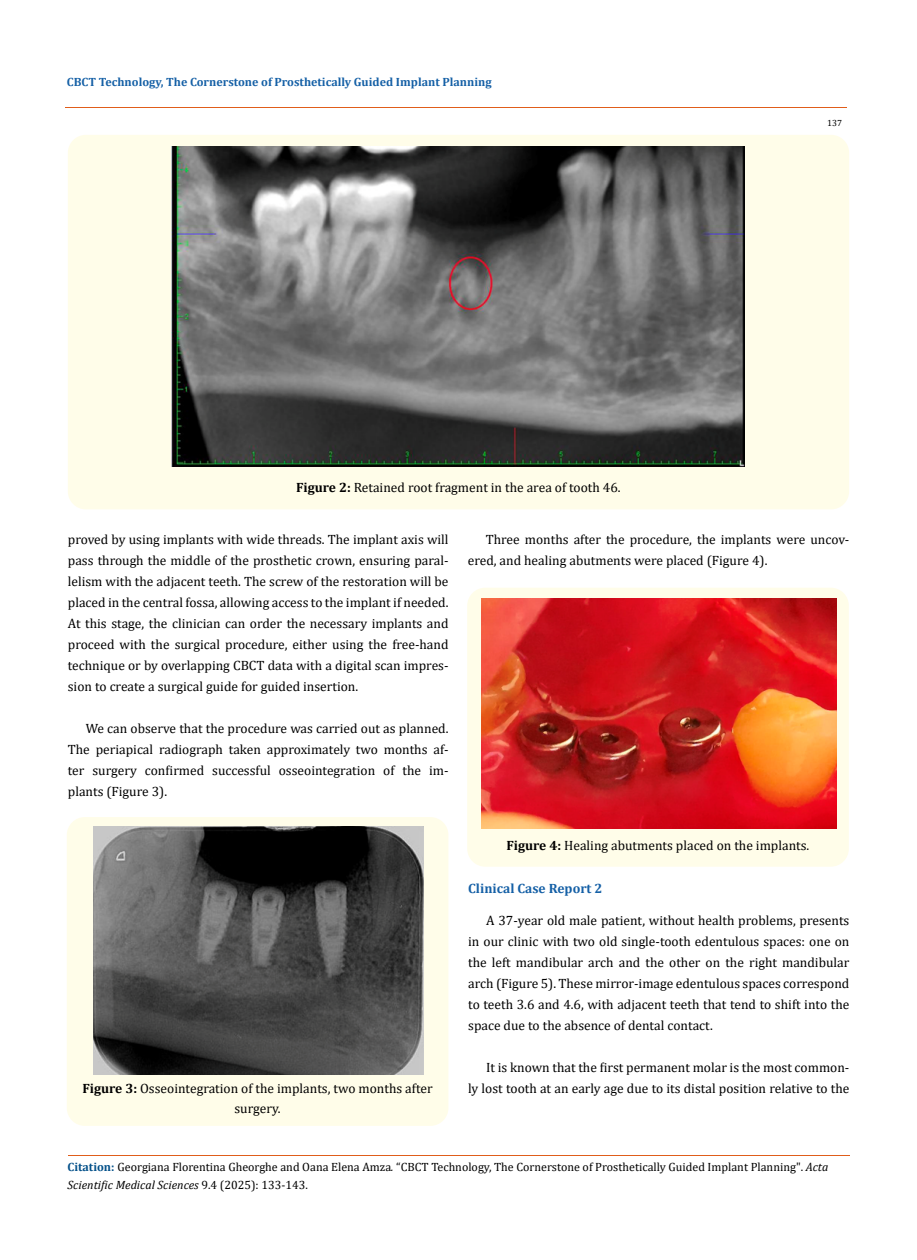
<style>
.page{position:relative;width:917px;height:1260px;background:#fff}
.page>*{position:absolute;margin:0;border:0;box-sizing:border-box;transform-origin:0 0}
.t1{font:13.5px/21px "Cambria";color:#000;text-align:justify}
.t2{font:700 13.5px "Cambria";color:#1560a6}
.t3{font:12px/18px "Cambria";color:#000}
.t4{font:700 12px "Cambria";color:#1560a6}
.t5{font:9px "Cambria";color:#000}
.s1{font-weight:700}
.s2{font-weight:700;color:#035089}
.s3{font-style:italic}
</style>
<div class="page">
<hr style="left:65px;top:108px;width:782px;height:1px;background:#e05d1a">
<hr style="left:68px;top:1156px;width:781px;height:1px;background:#e05d1a">
<div style="left:68px;top:135px;width:781px;height:374px;background:#fffde9;border-radius:18px"></div>
<img style="left:172px;top:146px;width:572px;height:321px">
<div style="left:67px;top:817px;width:381px;height:309px;background:#fffde9;border-radius:18px"></div>
<img style="left:94px;top:827px;width:329px;height:247px">
<div style="left:467px;top:588px;width:381px;height:279px;background:#fffde9;border-radius:18px"></div>
<img style="left:481px;top:599px;width:355px;height:229px">
<p class="t4" style="left:67px;top:73px;width:426px">CBCT Technology, The Cornerstone of Prosthetically Guided Implant Planning</p>
<p class="t1" style="left:296px;top:477px;width:326px"><span class="s1">Figure 2:</span> Retained root fragment in the area of tooth 46.</p>
<p class="t5" style="left:827px;top:118px;width:16px">137</p>
<p class="t1" style="left:68px;top:529px;width:382px">proved by using implants with wide threads. The implant axis will pass through the middle of the prosthetic crown, ensuring paral&shy;lelism with the adjacent teeth. The screw of the restoration will be placed in the central fossa, allowing access to the implant if needed.<br>At this stage, the clinician can order the necessary implants and proceed with the surgical procedure, either using the free-hand technique or by overlapping CBCT data with a digital scan impres&shy;sion to create a surgical guide for guided insertion.</p>
<p class="t1" style="left:68px;top:718px;width:382px;text-indent:18px">We can observe that the procedure was carried out as planned.<br>The periapical radiograph taken approximately two months af&shy;ter surgery confirmed successful osseointegration of the im&shy;plants (Figure 3).</p>
<p class="t1" style="left:82px;top:1078px;width:351px;line-height:20.2px;text-align:center"><span class="s1">Figure 3:</span> Osseointegration of the implants, two months after surgery.</p>
<p class="t1" style="left:468px;top:529px;width:383px;text-indent:18px">Three months after the procedure, the implants were uncov&shy;ered, and healing abutments were placed (Figure 4).</p>
<p class="t1" style="left:506px;top:835px;width:304px"><span class="s1">Figure 4:</span> Healing abutments placed on the implants.</p>
<p class="t2" style="left:468px;top:879px;width:136px">Clinical Case Report 2</p>
<p class="t1" style="left:468px;top:910px;width:383px;text-indent:18px">A 37-year old male patient, without health problems, presents in our clinic with two old single-tooth edentulous spaces: one on the left mandibular arch and the other on the right mandibular arch (Figure 5). These mirror-image edentulous spaces correspond to teeth 3.6 and 4.6, with adjacent teeth that tend to shift into the space due to the absence of dental contact.</p>
<p class="t1" style="left:468px;top:1057px;width:383px;text-align:right">It is known that the first permanent molar is the most common-<br>ly lost tooth at an early age due to its distal position relative to the</p>
<p class="t3" style="left:68px;top:1158px;width:762px"><span class="s2">Citation:</span> Georgiana Florentina Gheorghe and Oana Elena Amza<span class="s3">.</span> “CBCT Technology, The Cornerstone of Prosthetically Guided Implant Planning". <span class="s3">Acta<br>Scientific Medical Sciences</span> 9.4 (2025): 133-143.</p>
</div>
